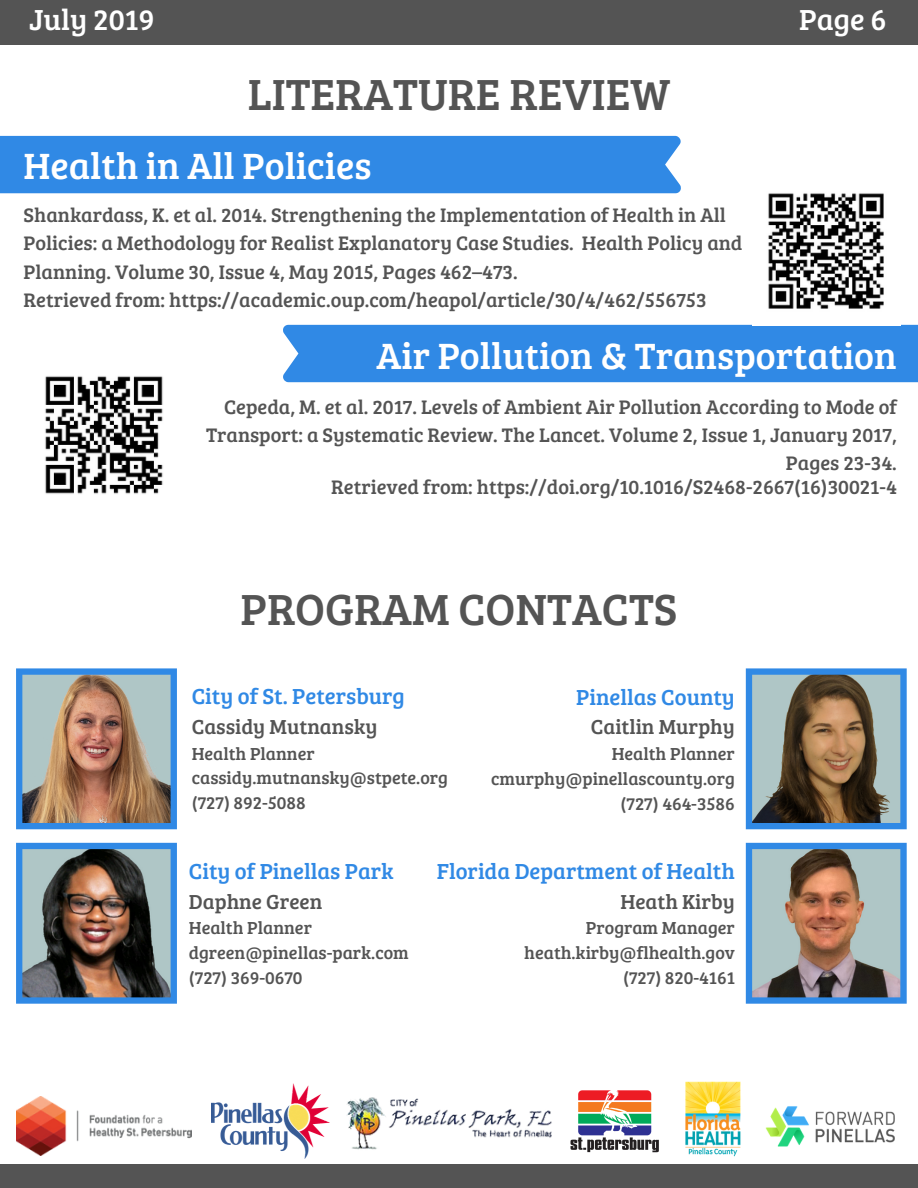
<style>
.page{position:relative;width:918px;height:1188px;background:#fff}
.page>*{position:absolute;margin:0;border:0;box-sizing:border-box;transform-origin:0 0}
.t1{font:45px "Bree Serif";color:#545454}
.t2{font:37.8px "Bree Serif";color:#fff}
.t3{font:30px "Bree Serif";color:#fff}
.t4{font:22.5px "Bree Serif";color:#3089e5}
.t5{font:21px "Bree Serif";color:#545454}
.t6{font:20.25px/28.2px "Bree Serif";color:#545454}
.t7{font:18px/24.8px "Bree Serif";color:#545454}
</style>
<div class="page">
<div style="left:0;top:0;width:918px;height:44px;background:#545454"></div>
<div style="left:0;top:1164px;width:918px;height:24px;background:#545454"></div>
<img style="left:16px;top:668px;width:161px;height:161px">
<img style="left:16px;top:843px;width:161px;height:161px">
<svg style="left:746px;top:668px;width:161px;height:161px;background:#767c7c"></svg>
<svg style="left:746px;top:843px;width:161px;height:161px;background:#8c9298"></svg>
<img style="left:16px;top:1097px;width:176px;height:58px">
<img style="left:347px;top:1097px;width:205px;height:53px">
<img style="left:211px;top:1083px;width:119px;height:76px">
<img style="left:570px;top:1090px;width:89px;height:63px">
<img style="left:685px;top:1081px;width:56px;height:76px">
<img style="left:765px;top:1106px;width:130px;height:41px">
<div style="left:0;top:136px;width:681px;height:57px;background:#3089e5"></div>
<div style="left:283px;top:325px;width:635px;height:57px;background:#3089e5"></div>
<img style="left:768px;top:193px;width:116px;height:116px">
<img style="left:45px;top:376px;width:118px;height:118px">
<h3 class="t3" style="left:29px;top:-3px;width:127px">July 2019</h3>
<h3 class="t3" style="left:799px;top:-3px;width:89px">Page 6</h3>
<h1 class="t1" style="left:248px;top:61px;width:424px">LITERATURE REVIEW</h1>
<h2 class="t2" style="left:24px;top:139px;width:349px">Health in All Policies</h2>
<p class="t6" style="left:24px;top:200px;width:720px">Shankardass, K. et al. 2014. Strengthening the Implementation of Health in All Policies: a Methodology for Realist Explanatory Case Studies. Health Policy and Planning. Volume 30, Issue 4, May 2015, Pages 462–473.<br>Retrieved from: https://academic.oup.com/heapol/article/30/4/462/556753</p>
<h2 class="t2" style="left:376px;top:328px;width:522px">Air Pollution &amp; Transportation</h2>
<p class="t6" style="left:206px;top:392px;width:692px;text-align:right">Cepeda, M. et al. 2017. Levels of Ambient Air Pollution According to Mode of<br>Transport: a Systematic Review. The Lancet. Volume 2, Issue 1, January 2017,<br>Pages 23-34.</p>
<p class="t6" style="left:331px;top:472px;width:567px">Retrieved from: https://doi.org/10.1016/S2468-2667(16)30021-4</p>
<h1 class="t1" style="left:241px;top:577px;width:438px">PROGRAM CONTACTS</h1>
<p class="t4" style="left:192px;top:680px;width:215px">City of St. Petersburg</p>
<p class="t5" style="left:192px;top:711px;width:187px">Cassidy Mutnansky</p>
<p class="t7" style="left:192px;top:740px;width:258px">Health Planner cassidy.mutnansky@stpete.org (727) 892-5088</p>
<p class="t4" style="left:576px;top:681px;width:160px">Pinellas County</p>
<p class="t5" style="left:591px;top:712px;width:146px">Caitlin Murphy</p>
<p class="t7" style="left:491px;top:741px;width:245px;text-align:right">Health Planner cmurphy@pinellascounty.org (727) 464-3586</p>
<p class="t4" style="left:189px;top:855px;width:206px">City of Pinellas Park</p>
<p class="t5" style="left:189px;top:886px;width:135px">Daphne Green</p>
<p class="t7" style="left:189px;top:915px;width:222px">Health Planner dgreen@pinellas-park.com (727) 369-0670</p>
<p class="t4" style="left:437px;top:855px;width:300px">Florida Department of Health</p>
<p class="t5" style="left:621px;top:886px;width:116px">Heath Kirby</p>
<p class="t7" style="left:524px;top:915px;width:212px;text-align:right">Program Manager heath.kirby@flhealth.gov (727) 820-4161</p>
</div>
